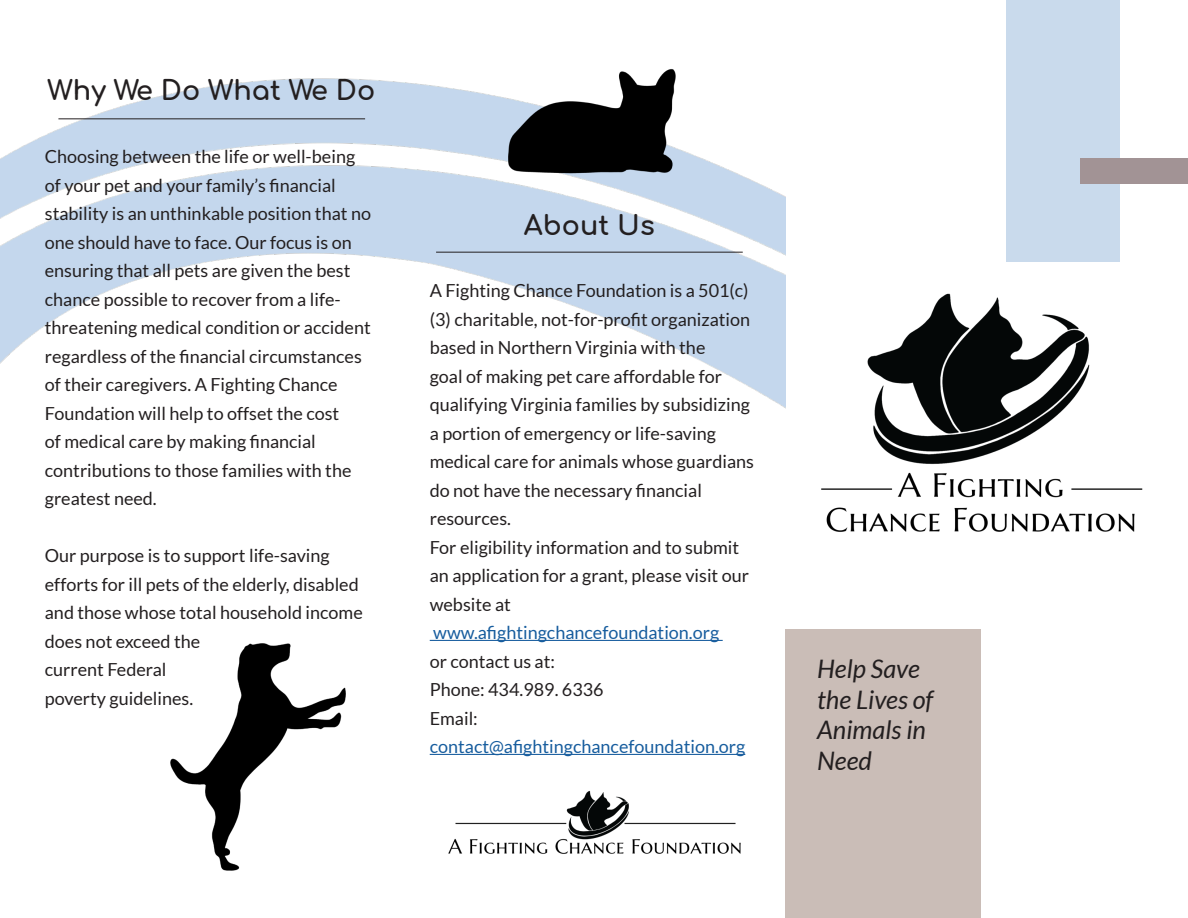
<style>
.page{position:relative;width:1188px;height:918px;background:#fff}
.page>*{position:absolute;margin:0;border:0;box-sizing:border-box;transform-origin:0 0}
.t1{font:27px "Comfortaa";color:#231f20}
.t2{font:italic 25.5px/30.6px "Lato";color:#231f20}
.t3{font:18px/28.5px "Lato";color:#231f20}
.t4{font:18px "Lato";color:#175d9e}
</style>
<div class="page">
<img style="left:0;top:78px;width:785px;height:677px">
<hr style="left:430px;top:640px;width:293px;height:1px;background:#175d9e">
<hr style="left:430px;top:754px;width:315px;height:1px;background:#175d9e">
<hr style="left:58px;top:118px;width:307px;height:1px;background:#231f20">
<hr style="left:436px;top:252px;width:307px;height:1px;background:#231f20">
<img style="left:821px;top:235px;width:322px;height:297px">
<img style="left:448px;top:790px;width:293px;height:64px">
<div style="left:785px;top:630px;width:196px;height:288px;background:#cabdb7"></div>
<div style="left:1006px;top:0;width:113px;height:262px;background:#c9daec"></div>
<img style="left:492px;top:69px;width:204px;height:128px">
<img style="left:159px;top:643px;width:195px;height:228px">
<div style="left:1080px;top:158px;width:108px;height:26px;background:#a29395"></div>
<p class="t1" style="left:48px;top:66px;width:329px">Why We Do What We Do</p>
<p class="t3" style="left:45px;top:142px;width:328px">Choosing between the life or well-being of your pet and your family’s financial stability is an unthinkable position that no one should have to face. Our focus is on ensuring that all pets are given the best chance possible to recover from a life&shy;threatening medical condition or accident regardless of the financial circumstances of their caregivers. A Fighting Chance Foundation will help to offset the cost<br>of medical care by making financial contributions to those families with the greatest need.</p>
<p class="t3" style="left:45px;top:541px;width:319px">Our purpose is to support life-saving efforts for ill pets of the elderly, disabled and those whose total household income does not exceed the</p>
<p class="t3" style="left:45px;top:655px;width:123px">current Federal</p>
<p class="t3" style="left:45px;top:684px;width:150px">poverty guidelines.</p>
<p class="t1" style="left:524px;top:200px;width:132px">About Us</p>
<p class="t3" style="left:430px;top:276px;width:326px">A Fighting Chance Foundation is a 501(c) (3) charitable, not-for-profit organization based in Northern Virginia with the<br>goal of making pet care affordable for qualifying Virginia families by subsidizing a portion of emergency or life-saving medical care for animals whose guardians do not have the necessary financial resources.</p>
<p class="t3" style="left:430px;top:533px;width:321px">For eligibility information and to submit an application for a grant, please visit our website at</p>
<p class="t4" style="left:433px;top:623px;width:288px">www.afightingchancefoundation.org</p>
<p class="t3" style="left:430px;top:647px;width:127px">or contact us at:</p>
<p class="t3" style="left:430px;top:675px;width:175px">Phone: 434.989. 6336</p>
<p class="t3" style="left:430px;top:704px;width:50px">Email:</p>
<p class="t4" style="left:430px;top:737px;width:317px">contact@afightingchancefoundation.org</p>
<p class="t2" style="left:817px;top:654px;width:118px">Help Save the Lives of<br>Animals in<br>Need</p>
</div>
